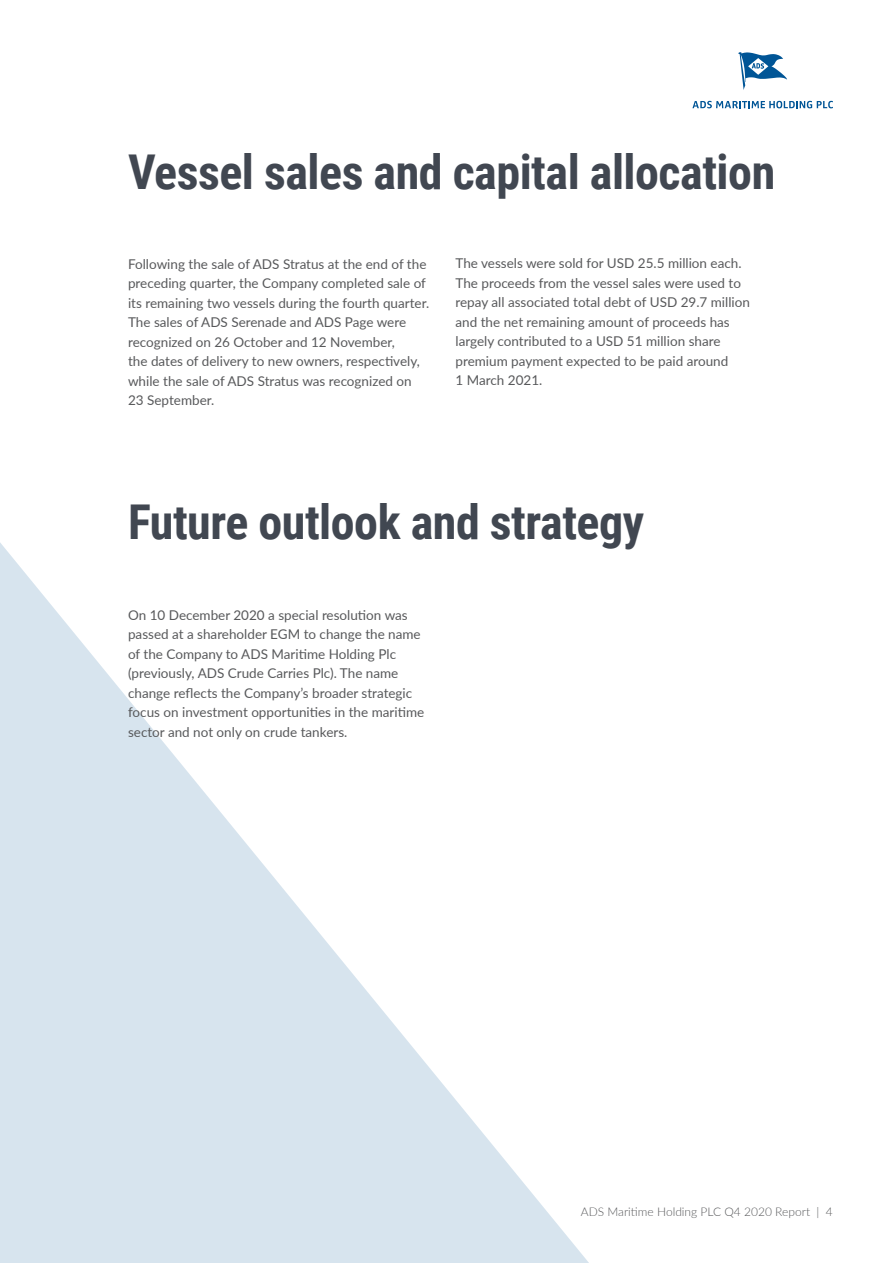
<style>
.page{position:relative;width:893px;height:1263px;background:#fff}
.page>*{position:absolute;margin:0;border:0;box-sizing:border-box;transform-origin:0 0}
.t1{font:700 48px "Roboto Condensed";letter-spacing:-.01em;color:#414751}
.t2{font:13.5px/19.5px "Lato";color:#58595b}
.t3{font:300 12px "Lato";color:#58595b}
</style>
<div class="page">
<svg style="left:0;top:543px;width:589px;height:720px"></svg>
<svg style="left:692px;top:101px;width:141px;height:7px"></svg>
<svg style="left:738px;top:52px;width:49px;height:38px"></svg>
<h1 class="t1" style="left:128px;top:138px;width:649px">Vessel sales and capital allocation</h1>
<p class="t2" style="left:128px;top:253px;width:303px">Following the sale of ADS Stratus at the end of the preceding quarter, the Company completed sale of its remaining two vessels during the fourth quarter.<br>The sales of ADS Serenade and ADS Page were recognized on 26 October and 12 November,<br>the dates of delivery to new owners, respectively, while the sale of ADS Stratus was recognized on 23 September.</p>
<p class="t2" style="left:455px;top:253px;width:296px">The vessels were sold for USD 25.5 million each.<br>The proceeds from the vessel sales were used to repay all associated total debt of USD 29.7 million and the net remaining amount of proceeds has largely contributed to a USD 51 million share premium payment expected to be paid around<br>1 March 2021.</p>
<h1 class="t1" style="left:128px;top:488px;width:518px">Future outlook and strategy</h1>
<p class="t2" style="left:128px;top:604px;width:298px">On 10 December 2020 a special resolution was passed at a shareholder EGM to change the name of the Company to ADS Maritime Holding Plc (previously, ADS Crude Carries Plc). The name change reflects the Company’s broader strategic focus on investment opportunities in the maritime sector and not only on crude tankers.</p>
<p class="t3" style="left:581px;top:1203px;width:254px">ADS Maritime Holding PLC Q4 2020 Report | 4</p>
</div>
